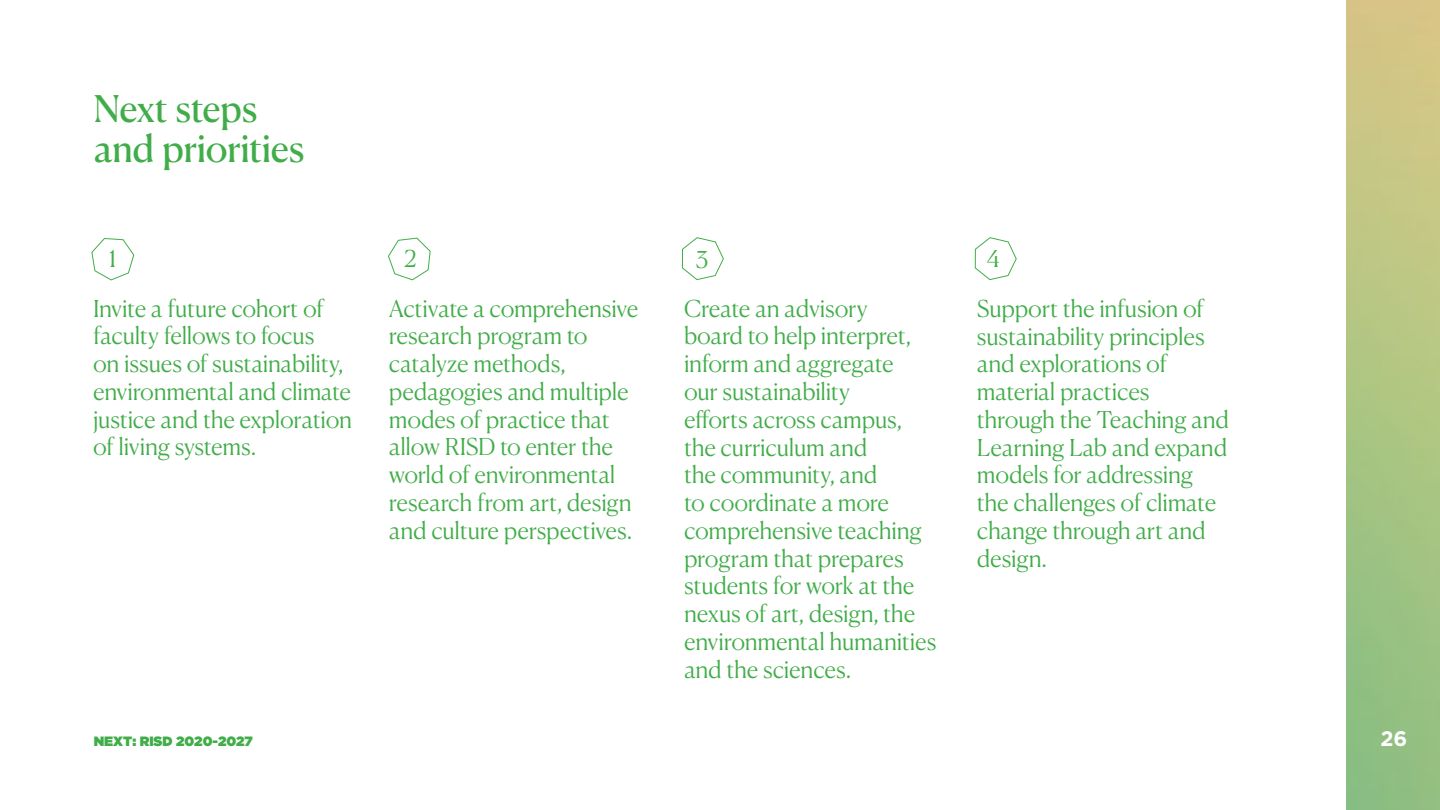
<style>
.page{position:relative;width:1440px;height:810px;background:#fff}
.page>*{position:absolute;margin:0;border:0;box-sizing:border-box;transform-origin:0 0}
.t1{font:36.75px/39.8px "Canela Deck";letter-spacing:-.015em;color:#41ad49}
.t2{font:300 23.25px/27.8px "Canela Deck";letter-spacing:-.015em;color:#41ad49}
.t3{font:700 21px "Gotham";color:#fff}
.t4{font:900 13.5px "Gotham";color:#41ad49}
</style>
<div class="page">
<svg style="left:91px;top:238px;width:44px;height:43px"></svg>
<svg style="left:388px;top:237px;width:43px;height:44px"></svg>
<svg style="left:681px;top:237px;width:43px;height:43px"></svg>
<svg style="left:974px;top:237px;width:43px;height:43px"></svg>
<h1 class="t1" style="left:94px;top:86px;width:212px">Next steps and priorities</h1>
<p class="t2" style="left:108px;top:242px;width:10px">1</p>
<p class="t2" style="left:404px;top:242px;width:14px">2</p>
<p class="t2" style="left:696px;top:243px;width:14px">3</p>
<p class="t2" style="left:987px;top:242px;width:15px">4</p>
<p class="t2" style="left:93px;top:292px;width:261px">Invite a future cohort of faculty fellows to focus<br>on issues of sustainability, environmental and climate justice and the exploration of living systems.</p>
<p class="t2" style="left:389px;top:292px;width:251px">Activate a comprehensive research program to catalyze methods, pedagogies and multiple modes of practice that allow RISD to enter the world of environmental research from art, design and culture perspectives.</p>
<p class="t2" style="left:684px;top:292px;width:254px">Create an advisory<br>board to help interpret, inform and aggregate<br>our sustainability<br>efforts across campus, the curriculum and<br>the community, and<br>to coordinate a more comprehensive teaching program that prepares students for work at the nexus of art, design, the environmental humanities and the sciences.</p>
<p class="t2" style="left:977px;top:292px;width:254px">Support the infusion of sustainability principles and explorations of material practices through the Teaching and<br>Learning Lab and expand models for addressing the challenges of climate change through art and design.</p>
<p class="t4" style="left:94px;top:732px;width:161px">NEXT: RISD 2020-2027</p>
<p class="t3" style="left:1380px;top:725px;width:28px">26</p>
</div>
